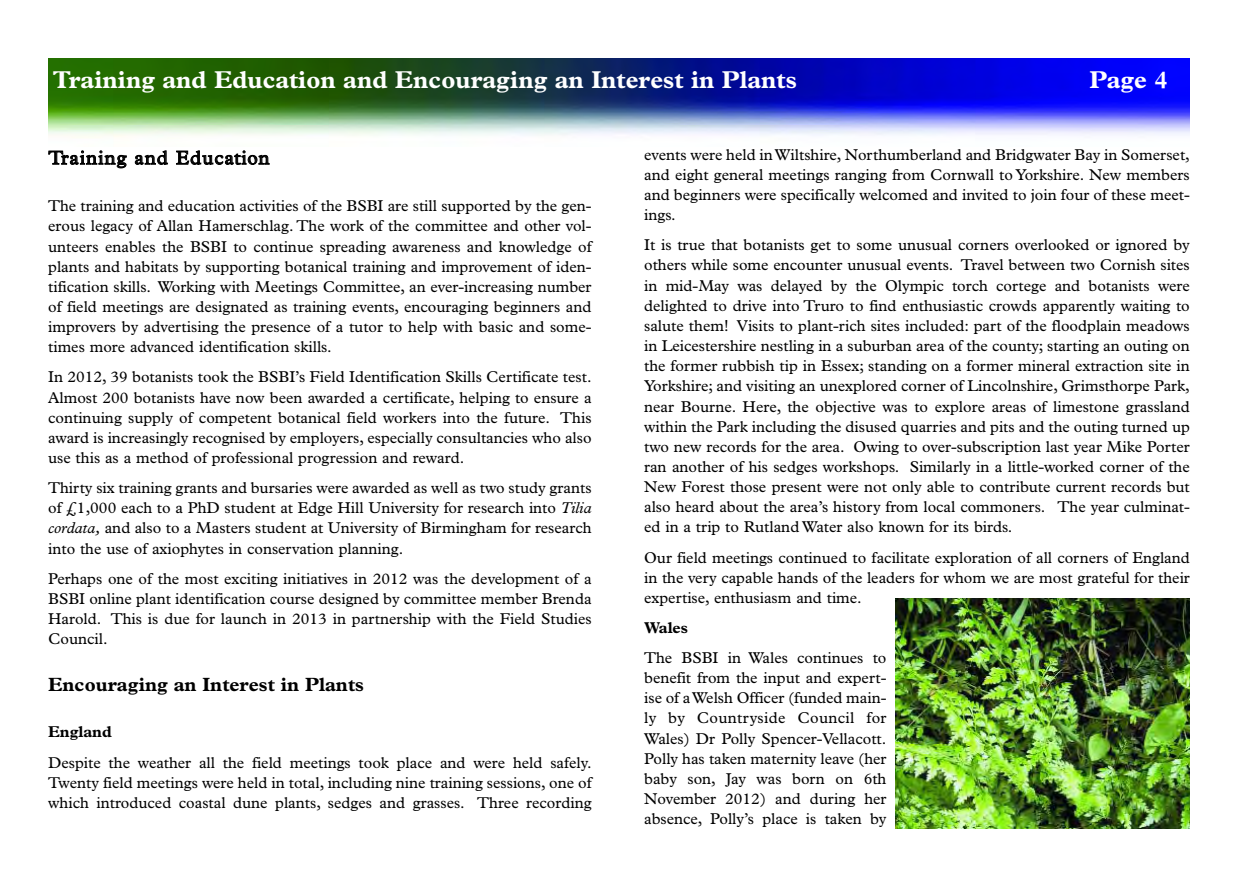
<style>
.page{position:relative;width:1241px;height:869px;background:#fff}
.page>*{position:absolute;margin:0;border:0;box-sizing:border-box;transform-origin:0 0}
.t1{font:700 24.5px "Plantin";color:#fff}
.t2{font:700 19.25px "Plantin";color:#000}
.t3{font:19.25px "Plantin";letter-spacing:.055em;color:#000}
.t4{font:15.75px/20.1px "Plantin";color:#000;text-align:justify}
.t5{font:700 15.75px "Plantin";color:#000}
.s1{font-style:italic}
</style>
<div class="page">
<img style="left:48px;top:58px;width:1141px;height:80px">
<img style="left:895px;top:598px;width:294px;height:229px">
<h1 class="t1" style="left:53px;top:71px;width:745px">Training and Education and Encouraging an Interest in Plants</h1>
<h1 class="t1" style="left:1089px;top:71px;width:79px">Page 4</h1>
<p class="t3" style="left:48px;top:151px;width:222px">Training and Education</p>
<p class="t4" style="left:48px;top:197px;width:545px">The training and education activities of the BSBI are still supported by the gen&shy;erous legacy of Allan Hamerschlag. The work of the committee and other vol&shy;unteers enables the BSBI to continue spreading awareness and knowledge of plants and habitats by supporting botanical training and improvement of iden&shy;tification skills. Working with Meetings Committee, an ever-increasing number of field meetings are designated as training events, encouraging beginners and improvers by advertising the presence of a tutor to help with basic and some&shy;times more advanced identification skills.</p>
<p class="t4" style="left:48px;top:368px;width:545px">In 2012, 39 botanists took the BSBI’s Field Identification Skills Certificate test.<br>Almost 200 botanists have now been awarded a certificate, helping to ensure a continuing supply of competent botanical field workers into the future. This award is increasingly recognised by employers, especially consultancies who also use this as a method of professional progression and reward.</p>
<p class="t4" style="left:48px;top:479px;width:545px">Thirty six training grants and bursaries were awarded as well as two study grants of £1,000 each to a PhD student at Edge Hill University for research into <span class="s1">Tilia cordata,</span> and also to a Masters student at University of Birmingham for research into the use of axiophytes in conservation planning.</p>
<p class="t4" style="left:48px;top:569px;width:545px">Perhaps one of the most exciting initiatives in 2012 was the development of a BSBI online plant identification course designed by committee member Brenda Harold. This is due for launch in 2013 in partnership with the Field Studies Council.</p>
<p class="t2" style="left:48px;top:677px;width:317px">Encouraging an Interest in Plants</p>
<p class="t5" style="left:48px;top:726px;width:65px">England</p>
<p class="t4" style="left:48px;top:753px;width:545px">Despite the weather all the field meetings took place and were held safely.<br>Twenty field meetings were held in total, including nine training sessions, one of which introduced coastal dune plants, sedges and grasses. Three recording</p>
<p class="t4" style="left:644px;top:146px;width:547px">events were held in Wiltshire, Northumberland and Bridgwater Bay in Somerset, and eight general meetings ranging from Cornwall to Yorkshire. New members and beginners were specifically welcomed and invited to join four of these meet&shy;ings.</p>
<p class="t4" style="left:644px;top:236px;width:547px">It is true that botanists get to some unusual corners overlooked or ignored by others while some encounter unusual events. Travel between two Cornish sites in mid-May was delayed by the Olympic torch cortege and botanists were delighted to drive into Truro to find enthusiastic crowds apparently waiting to salute them! Visits to plant-rich sites included: part of the floodplain meadows in Leicestershire nestling in a suburban area of the county; starting an outing on the former rubbish tip in Essex; standing on a former mineral extraction site in Yorkshire; and visiting an unexplored corner of Lincolnshire, Grimsthorpe Park, near Bourne. Here, the objective was to explore areas of limestone grassland within the Park including the disused quarries and pits and the outing turned up two new records for the area. Owing to over-subscription last year Mike Porter ran another of his sedges workshops. Similarly in a little-worked corner of the New Forest those present were not only able to contribute current records but also heard about the area’s history from local commoners. The year culminat&shy;ed in a trip to Rutland Water also known for its birds.</p>
<p class="t4" style="left:644px;top:548px;width:547px">Our field meetings continued to facilitate exploration of all corners of England in the very capable hands of the leaders for whom we are most grateful for their expertise, enthusiasm and time.</p>
<p class="t5" style="left:644px;top:621px;width:45px">Wales</p>
<p class="t4" style="left:644px;top:648px;width:244px">The BSBI in Wales continues to benefit from the input and expert&shy;ise of a Welsh Officer (funded main&shy;ly by Countryside Council for Wales) Dr Polly Spencer-Vellacott.<br>Polly has taken maternity leave (her baby son, Jay was born on 6th November 2012) and during her absence, Polly’s place is taken by</p>
</div>
